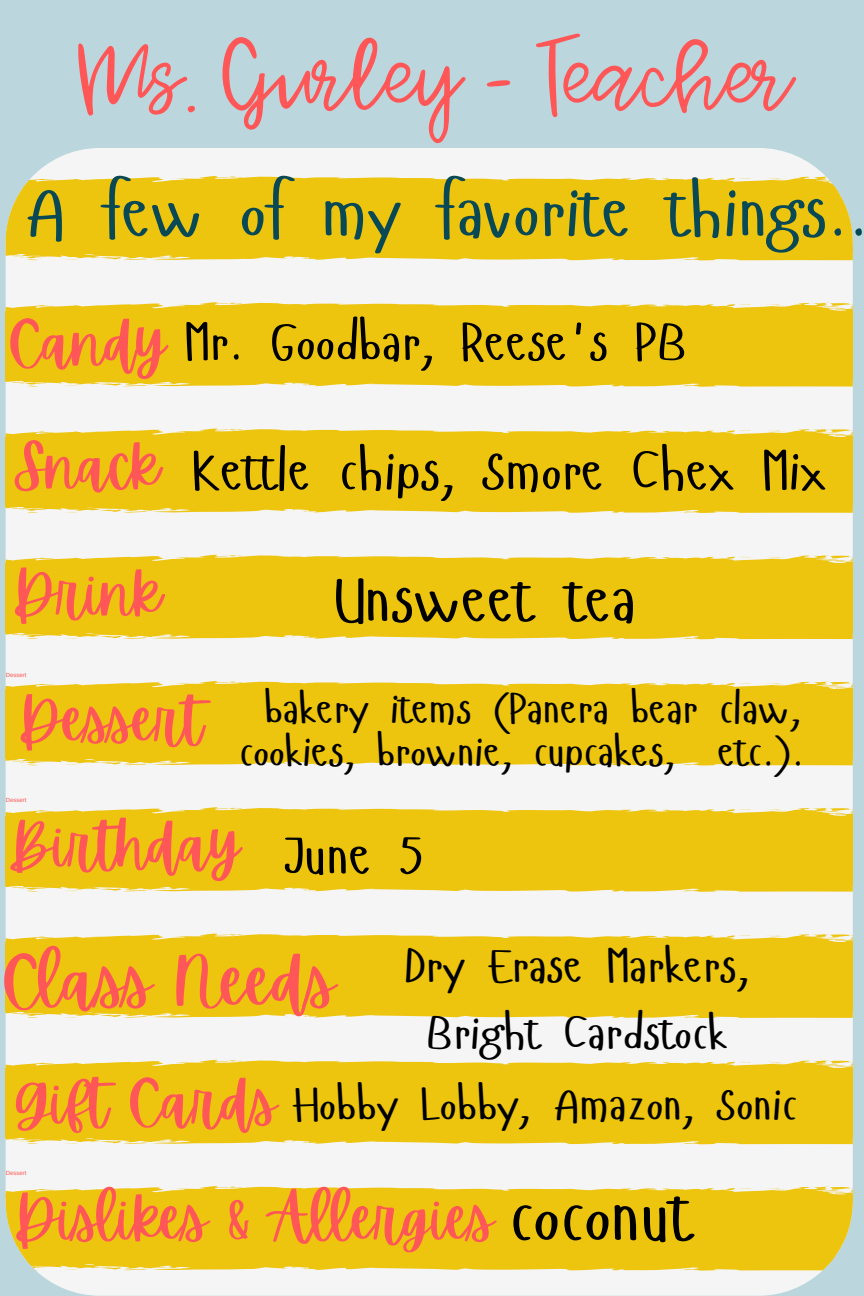
<style>
.page{position:relative;width:864px;height:1296px;background:#bbd7dd}
.page>*{position:absolute;margin:0;border:0;box-sizing:border-box;transform-origin:0 0}
.t1{font:300 94.8px "Jenthill";color:#ff5757}
.t2{font:73.15px "Hangyaboly";color:#000}
.t3{font:72px "Hangyaboly";color:#084955}
.t4{font:68px "Apricots";color:#ff5757}
.t5{font:64.95px "Hangyaboly";color:#000}
.t6{font:60px/127.1px "Apricots";color:#ff5757}
.t7{font:55.9px "Hangyaboly";color:#000}
.t8{font:55.65px "Hangyaboly";color:#000}
.t9{font:53.05px "Hangyaboly";color:#000}
.t10{font:47.7px/66.8px "Hangyaboly";color:#000;text-align:center}
.t11{font:46.3px "Hangyaboly";color:#000}
.t12{font:42.8px/43.1px "Hangyaboly";color:#000;text-align:center}
.t13{font:6px "Arimo";color:#ff5757}
</style>
<div class="page">
<div style="left:6px;top:148px;width:847px;height:1148px;background:#f5f5f5"></div>
<svg style="left:6px;top:1186px;width:847px;height:85px;background:#ecc61d"></svg>
<svg style="left:32px;top:1259px;width:45px;height:12px"></svg>
<svg style="left:91px;top:1259px;width:59px;height:11px"></svg>
<svg style="left:300px;top:1268px;width:13px;height:2px"></svg>
<svg style="left:272px;top:1259px;width:26px;height:1px"></svg>
<svg style="left:523px;top:1256px;width:21px;height:3px"></svg>
<svg style="left:830px;top:1187px;width:28px;height:8px"></svg>
<svg style="left:766px;top:1188px;width:21px;height:2px"></svg>
<svg style="left:739px;top:1188px;width:12px;height:1px"></svg>
<svg style="left:625px;top:1201px;width:27px;height:2px"></svg>
<svg style="left:414px;top:1199px;width:35px;height:2px"></svg>
<div style="left:6px;top:1060px;width:847px;height:84px;background:#edc40e"></div>
<svg style="left:19px;top:1133px;width:58px;height:12px"></svg>
<svg style="left:91px;top:1133px;width:59px;height:11px"></svg>
<svg style="left:300px;top:1142px;width:13px;height:1px"></svg>
<svg style="left:272px;top:1133px;width:26px;height:1px"></svg>
<svg style="left:523px;top:1130px;width:21px;height:3px"></svg>
<svg style="left:830px;top:1061px;width:28px;height:7px"></svg>
<svg style="left:766px;top:1062px;width:21px;height:2px"></svg>
<svg style="left:739px;top:1062px;width:12px;height:1px"></svg>
<svg style="left:625px;top:1075px;width:27px;height:1px"></svg>
<svg style="left:414px;top:1073px;width:35px;height:2px"></svg>
<div style="left:6px;top:933px;width:847px;height:85px;background:#edc40e"></div>
<svg style="left:19px;top:1007px;width:58px;height:11px"></svg>
<svg style="left:91px;top:1006px;width:59px;height:12px"></svg>
<svg style="left:272px;top:1006px;width:41px;height:11px"></svg>
<svg style="left:523px;top:1003px;width:21px;height:4px"></svg>
<svg style="left:830px;top:934px;width:28px;height:8px"></svg>
<svg style="left:766px;top:935px;width:21px;height:3px"></svg>
<svg style="left:739px;top:935px;width:12px;height:1px"></svg>
<svg style="left:625px;top:948px;width:27px;height:2px"></svg>
<svg style="left:414px;top:946px;width:35px;height:3px"></svg>
<div style="left:6px;top:807px;width:847px;height:85px;background:#edc40e"></div>
<svg style="left:19px;top:881px;width:58px;height:11px"></svg>
<svg style="left:91px;top:880px;width:59px;height:11px"></svg>
<svg style="left:272px;top:880px;width:41px;height:11px"></svg>
<svg style="left:523px;top:877px;width:21px;height:4px"></svg>
<svg style="left:830px;top:808px;width:23px;height:8px"></svg>
<svg style="left:766px;top:809px;width:21px;height:2px"></svg>
<svg style="left:739px;top:809px;width:12px;height:1px"></svg>
<svg style="left:625px;top:822px;width:27px;height:2px"></svg>
<svg style="left:414px;top:820px;width:35px;height:2px"></svg>
<div style="left:6px;top:681px;width:847px;height:84px;background:#edc40e"></div>
<svg style="left:19px;top:754px;width:58px;height:12px"></svg>
<svg style="left:91px;top:754px;width:59px;height:11px"></svg>
<svg style="left:300px;top:763px;width:13px;height:2px"></svg>
<svg style="left:272px;top:754px;width:26px;height:1px"></svg>
<svg style="left:523px;top:751px;width:21px;height:3px"></svg>
<svg style="left:830px;top:682px;width:23px;height:8px"></svg>
<svg style="left:766px;top:683px;width:21px;height:2px"></svg>
<svg style="left:739px;top:683px;width:12px;height:1px"></svg>
<svg style="left:625px;top:696px;width:27px;height:1px"></svg>
<svg style="left:414px;top:694px;width:35px;height:2px"></svg>
<div style="left:6px;top:555px;width:847px;height:84px;background:#edc40e"></div>
<svg style="left:19px;top:628px;width:58px;height:11px"></svg>
<svg style="left:91px;top:628px;width:59px;height:11px"></svg>
<svg style="left:300px;top:637px;width:13px;height:1px"></svg>
<svg style="left:272px;top:628px;width:26px;height:1px"></svg>
<svg style="left:523px;top:625px;width:21px;height:3px"></svg>
<svg style="left:830px;top:556px;width:23px;height:7px"></svg>
<svg style="left:766px;top:557px;width:21px;height:2px"></svg>
<svg style="left:739px;top:557px;width:12px;height:1px"></svg>
<svg style="left:625px;top:570px;width:27px;height:1px"></svg>
<svg style="left:414px;top:568px;width:35px;height:2px"></svg>
<div style="left:6px;top:428px;width:847px;height:85px;background:#edc40e"></div>
<svg style="left:19px;top:502px;width:58px;height:11px"></svg>
<svg style="left:91px;top:501px;width:59px;height:12px"></svg>
<svg style="left:272px;top:501px;width:41px;height:11px"></svg>
<svg style="left:523px;top:498px;width:21px;height:4px"></svg>
<svg style="left:830px;top:429px;width:23px;height:8px"></svg>
<svg style="left:766px;top:430px;width:21px;height:2px"></svg>
<svg style="left:739px;top:430px;width:12px;height:1px"></svg>
<svg style="left:625px;top:443px;width:27px;height:2px"></svg>
<svg style="left:414px;top:441px;width:35px;height:2px"></svg>
<div style="left:6px;top:302px;width:847px;height:85px;background:#edc40e"></div>
<svg style="left:19px;top:376px;width:58px;height:11px"></svg>
<svg style="left:91px;top:375px;width:59px;height:11px"></svg>
<svg style="left:300px;top:384px;width:13px;height:2px"></svg>
<svg style="left:272px;top:375px;width:26px;height:1px"></svg>
<svg style="left:523px;top:372px;width:21px;height:4px"></svg>
<svg style="left:830px;top:303px;width:23px;height:8px"></svg>
<svg style="left:766px;top:304px;width:21px;height:2px"></svg>
<svg style="left:739px;top:304px;width:12px;height:1px"></svg>
<svg style="left:625px;top:317px;width:27px;height:2px"></svg>
<svg style="left:414px;top:315px;width:35px;height:2px"></svg>
<svg style="left:6px;top:176px;width:847px;height:84px;background:#ecc61b"></svg>
<svg style="left:19px;top:249px;width:58px;height:12px"></svg>
<svg style="left:91px;top:249px;width:59px;height:11px"></svg>
<svg style="left:300px;top:258px;width:13px;height:1px"></svg>
<svg style="left:272px;top:249px;width:26px;height:1px"></svg>
<svg style="left:523px;top:246px;width:21px;height:3px"></svg>
<svg style="left:766px;top:178px;width:21px;height:2px"></svg>
<svg style="left:739px;top:178px;width:12px;height:1px"></svg>
<svg style="left:625px;top:191px;width:27px;height:1px"></svg>
<svg style="left:414px;top:189px;width:35px;height:2px"></svg>
<h1 class="t1" style="left:77px;top:20px;width:717px">Ms. Gurley - Teacher</h1>
<h3 class="t3" style="left:26px;top:166px;width:845px">A few of my favorite things..</h3>
<h3 class="t6" style="left:7px;top:281px;width:160px">Candy</h3>
<p class="t9" style="left:185px;top:308px;width:504px">Mr. Goodbar, Reese's PB</p>
<h3 class="t6" style="left:12px;top:404px;width:151px">Snack<br>Drink</h3>
<h3 class="t7" style="left:192px;top:435px;width:636px">Kettle chips, Smore Chex Mix</h3>
<h3 class="t5" style="left:335px;top:558px;width:303px">Unsweet tea</h3>
<p class="t13" style="left:6px;top:672px;width:22px">Dessert</p>
<h3 class="t6" style="left:18px;top:658px;width:187px">Dessert</h3>
<p class="t12" style="left:239px;top:686px;width:566px">bakery items (Panera bear claw, cookies, brownie, cupcakes, etc.).</p>
<p class="t13" style="left:6px;top:797px;width:22px">Dessert</p>
<h3 class="t6" style="left:7px;top:783px;width:234px">Birthday</h3>
<h3 class="t8" style="left:284px;top:819px;width:140px">June 5</h3>
<h3 class="t4" style="left:1px;top:943px;width:336px">Class Needs</h3>
<p class="t10" style="left:404px;top:931px;width:346px">Dry Erase Markers,<br>Bright Cardstock</p>
<h3 class="t6" style="left:13px;top:1040px;width:265px">Gift Cards</h3>
<p class="t11" style="left:292px;top:1075px;width:506px">Hobby Lobby, Amazon, Sonic</p>
<p class="t13" style="left:6px;top:1170px;width:22px">Dessert</p>
<h3 class="t6" style="left:13px;top:1156px;width:482px">Dislikes &amp; Allergies</h3>
<h2 class="t2" style="left:509px;top:1169px;width:184px">coconut</h2>
</div>
